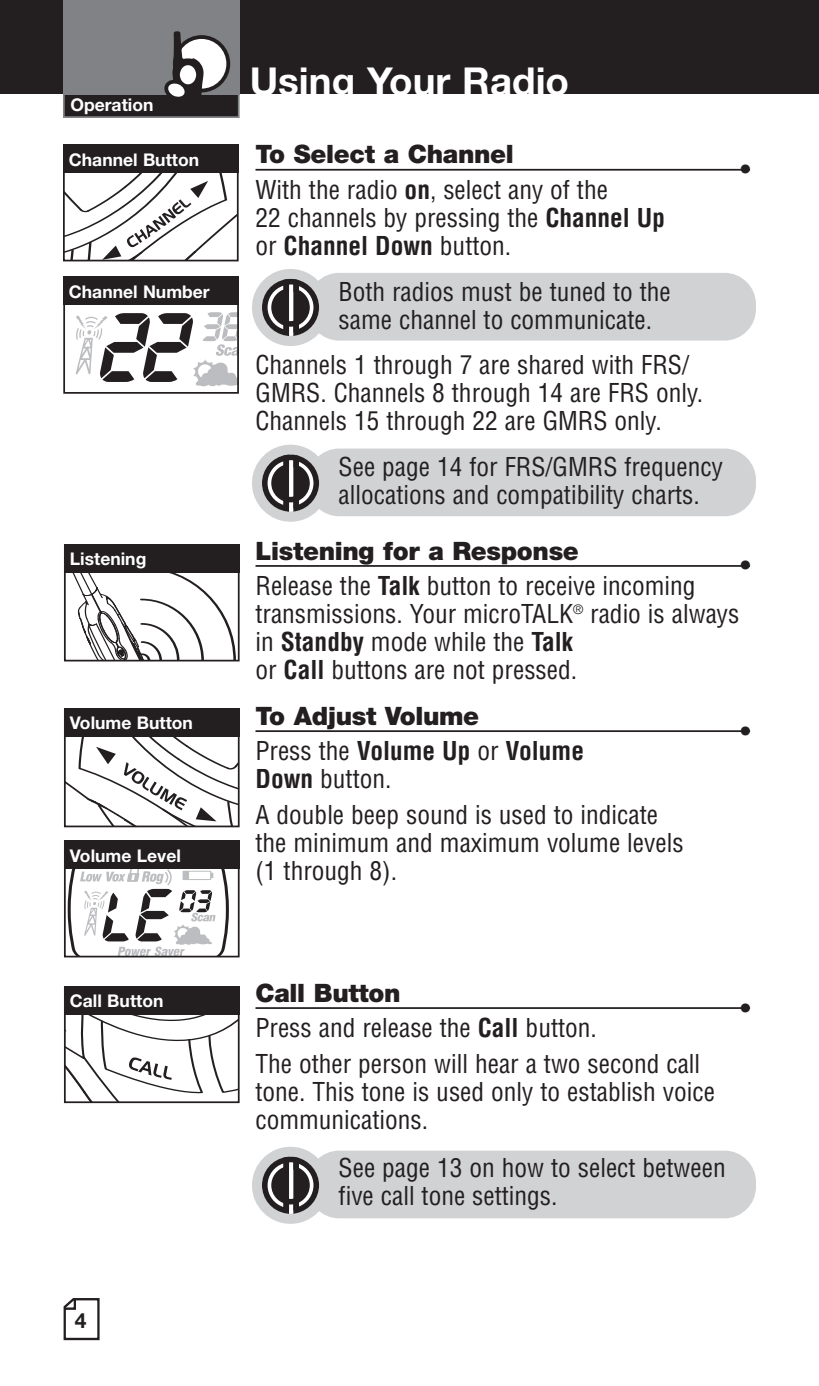
<style>
.page{position:relative;width:819px;height:1386px;background:#fff}
.page>*{position:absolute;margin:0;border:0;box-sizing:border-box;transform-origin:0 0}
.t1{font:700 38.5px "Helvetica Neue";color:#fff}
.t2{font:condensed 25.2px/28px "Helvetica";color:#231f20}
.t3{font:900 25.2px "Helvetica Neue";letter-spacing:-.015em;color:#231f20}
.t4{font:700 condensed 25.2px/28px "Helvetica";color:#231f20}
.t5{font:700 25.2px "Helvetica Neue";color:#231f20}
.t6{font:700 21px "Helvetica Neue";color:#231f20}
.t7{font:700 17.5px "Helvetica Neue";color:#fff}
.t8{font:15.05px/18.6px "Helvetica";color:#231f20}
.s1{font-weight:700}
.s2{font-weight:400}
</style>
<div class="page">
<div style="left:308px;top:273px;width:448px;height:68px;background:#d1d2d4;border-radius:32px"></div>
<div style="left:252px;top:269px;width:77px;height:77px;background:#d1d2d4;border-radius:50%"></div>
<svg style="left:262px;top:279px;width:57px;height:57px"></svg>
<div style="left:308px;top:449px;width:448px;height:67px;background:#d1d2d4;border-radius:32px"></div>
<div style="left:252px;top:445px;width:77px;height:77px;background:#d1d2d4;border-radius:50%"></div>
<svg style="left:262px;top:455px;width:57px;height:57px"></svg>
<div style="left:308px;top:1151px;width:448px;height:67px;background:#d1d2d4;border-radius:32px"></div>
<div style="left:252px;top:1147px;width:77px;height:77px;background:#d1d2d4;border-radius:50%"></div>
<svg style="left:262px;top:1157px;width:57px;height:57px"></svg>
<div style="left:0;top:0;width:819px;height:94px;background:#231f20"></div>
<div style="left:65px;top:93px;width:173px;height:23px;background:#231f20"></div>
<div style="left:63px;top:91px;width:177px;height:27px;border:2px solid #808285"></div>
<div style="left:63px;top:0;width:177px;height:95px;background:#808285"></div>
<div style="left:175px;top:37px;width:53px;height:54px;background:#fff;border-radius:50%"></div>
<div style="left:173px;top:35px;width:57px;height:57px;border:4px solid #231f20;border-radius:50%"></div>
<svg style="left:164px;top:31px;width:40px;height:66px"></svg>
<hr style="left:256px;top:169px;width:494px;height:2px;background:#231f20">
<hr style="left:256px;top:565px;width:494px;height:2px;background:#231f20">
<hr style="left:256px;top:730px;width:494px;height:2px;background:#231f20">
<hr style="left:256px;top:1007px;width:494px;height:2px;background:#231f20">
<svg style="left:64px;top:1298px;width:36px;height:42px"></svg>
<svg style="left:67px;top:737px;width:170px;height:87px"></svg>
<div style="left:64px;top:709px;width:176px;height:118px;border:2px solid #231f20"></div>
<div style="left:64px;top:708px;width:176px;height:29px;background:#231f20"></div>
<svg style="left:68px;top:869px;width:161px;height:85px"></svg>
<div style="left:64px;top:841px;width:176px;height:116px;border:2px solid #231f20"></div>
<svg style="left:67px;top:1014px;width:170px;height:86px"></svg>
<div style="left:64px;top:986px;width:176px;height:117px;border:2px solid #231f20"></div>
<div style="left:64px;top:986px;width:176px;height:28px;background:#231f20"></div>
<svg style="left:65px;top:573px;width:171px;height:89px"></svg>
<div style="left:64px;top:545px;width:176px;height:116px;border:2px solid #231f20"></div>
<div style="left:64px;top:545px;width:176px;height:28px;background:#231f20"></div>
<div style="left:64px;top:841px;width:176px;height:28px;background:#231f20"></div>
<div style="left:63px;top:277px;width:176px;height:28px;background:#231f20"></div>
<svg style="left:66px;top:173px;width:170px;height:85px"></svg>
<div style="left:63px;top:145px;width:176px;height:116px;border:2px solid #231f20"></div>
<svg style="left:76px;top:312px;width:160px;height:74px"></svg>
<div style="left:63px;top:277px;width:176px;height:117px;border:2px solid #231f20"></div>
<div style="left:63px;top:145px;width:176px;height:28px;background:#231f20"></div>
<p class="t7" style="left:70px;top:99px;width:84px">Operation</p>
<p class="t7" style="left:69px;top:153px;width:132px">Channel Button</p>
<p class="t7" style="left:69px;top:285px;width:142px">Channel Number</p>
<p class="t7" style="left:70px;top:553px;width:78px">Listening</p>
<p class="t7" style="left:70px;top:717px;width:124px">Volume Button</p>
<p class="t7" style="left:70px;top:849px;width:112px">Volume Level</p>
<p class="t7" style="left:70px;top:995px;width:95px">Call Button</p>
<p class="t6" style="left:75px;top:1313px;width:13px">4</p>
<h1 class="t1" style="left:250px;top:68px;width:321px">Using Your Radio</h1>
<p class="t8" style="left:291px;top:138px;width:75px">Customer<br>Assistance</p>
<p class="t8" style="left:421px;top:138px;width:62px">Warranty</p>
<p class="t3" style="left:256px;top:145px;width:260px">To Select a Channel</p>
<p class="t2" style="left:256px;top:176px;width:411px">With the radio <span class="s1">on</span>, select any of the<br>22 channels by pressing the <span class="s1">Channel Up </span>or <span class="s1">Channel Down</span> button.</p>
<p class="t2" style="left:339px;top:278px;width:334px">Both radios must be tuned to the same channel to communicate.</p>
<p class="t2" style="left:256px;top:352px;width:449px">Channels 1 through 7 are shared with FRS/<br>GMRS. Channels 8 through 14 are FRS only.<br>Channels 15 through 22 are GMRS only.</p>
<p class="t2" style="left:339px;top:453px;width:386px">See page 14 for FRS/GMRS frequency allocations and compatibility charts.</p>
<p class="t3" style="left:256px;top:542px;width:325px">Listening for a Response</p>
<p class="t5" style="left:739px;top:160px;width:14px">•</p>
<p class="t5" style="left:739px;top:556px;width:14px">•</p>
<p class="t2" style="left:255px;top:572px;width:485px">Release the <span class="s1">Talk</span> button to receive incoming transmissions. Your microTALK<sup>®</sup> radio is always in <span class="s1">Standby</span> mode while the <span class="s1">Talk<br></span>or <span class="s1">Call</span> buttons are not pressed.</p>
<p class="t3" style="left:256px;top:707px;width:225px">To Adjust Volume</p>
<p class="t5" style="left:739px;top:722px;width:14px">•</p>
<p class="t4" style="left:256px;top:738px;width:330px"><span class="s2">Press the</span> Volume Up <span class="s2">or</span> Volume<br>Down <span class="s2">button.</span></p>
<p class="t2" style="left:256px;top:801px;width:430px">A double beep sound is used to indicate the minimum and maximum volume levels (1 through 8).</p>
<p class="t3" style="left:256px;top:984px;width:147px">Call Button</p>
<p class="t2" style="left:255px;top:1011px;width:446px;line-height:35.7px">Press and release the <span class="s1">Call</span> button.<br>The other person will hear a two second call</p>
<p class="t2" style="left:255px;top:1078px;width:461px">tone. This tone is used only to establish voice communications.</p>
<p class="t2" style="left:339px;top:1154px;width:389px">See page 13 on how to select between five call tone settings.</p>
<p class="t5" style="left:739px;top:999px;width:14px">•</p>
</div>
